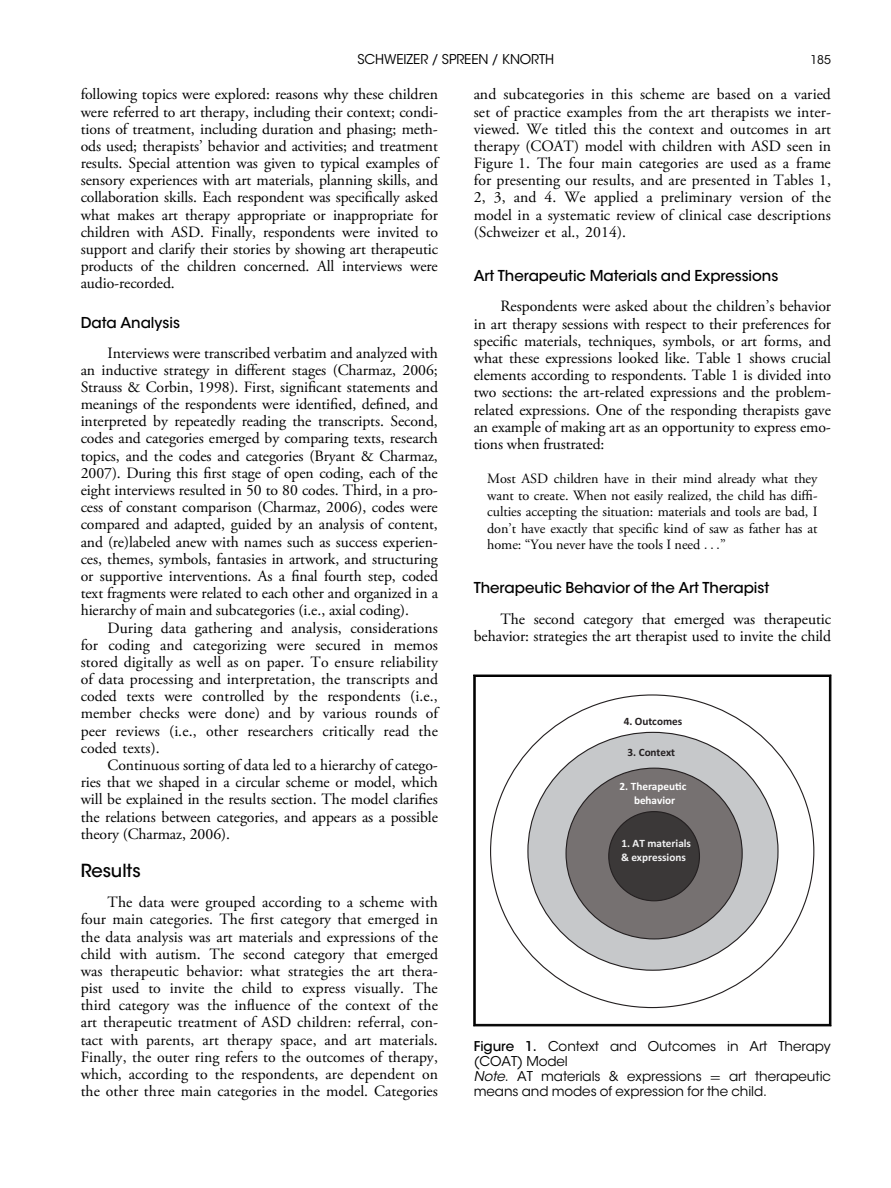
<style>
.page{position:relative;width:891px;height:1188px;background:#fff}
.page>*{position:absolute;margin:0;border:0;box-sizing:border-box;transform-origin:0 0}
.t1{font:18px "Adv OT4 d 2 c 49 fd";color:#000}
.t2{font:15.75px/17.2px "Adv OT635 f 2 c 37";color:#000;text-align:justify}
.t3{font:15px "Adv OT4 d 2 c 49 fd";color:#000}
.t4{font:14.25px/16.5px "Adv OT635 f 2 c 37";color:#000;text-align:justify}
.t5{font:13.5px/15px "Adv OT55 cab 214";color:#000}
.t6{font:12px "Adv OT55 cab 214";color:#000}
.t7{font:700 11.25px/13.6px "Calibri";color:#f1f1f2}
.t8{font:700 11.25px/13.6px "Calibri";color:#fff;text-align:center}
.t9{font:700 11.25px "Calibri";color:#231f20}
.s1{font-style:inherit}
.s2{font-family:"Adv OT635 f 2 c 37+fb"}
.s3{font-family:"Adv P4 C4 E59"}
.s4{font-family:"Adv OT4 d 2 c 49 fd"}
.s5{font-family:"Adv O Tb 9892 a 83.I"}
.s6{font-family:"Adv P4 C9543"}
</style>
<div class="page">
<svg style="left:473px;top:674px;width:359px;height:353px"></svg>
<div style="left:491px;top:695px;width:323px;height:313px;background:#fff;border-radius:50%"></div>
<div style="left:528px;top:732px;width:250px;height:238px;background:#c6c8ca;border-radius:50%"></div>
<div style="left:566px;top:768px;width:176px;height:171px;background:#767171;border-radius:50%"></div>
<div style="left:609px;top:812px;width:90px;height:89px;background:#3b3838;border-radius:50%"></div>
<p class="t5" style="left:357px;top:53px;width:198px">SCHWEIZER / SPREEN / KNORTH</p>
<p class="t6" style="left:810px;top:55px;width:22px">185</p>
<p class="t2" style="left:81px;top:87px;width:359px">following topics were explored: reasons why these children were referred to art therapy, including their context; condi&shy;tions of treatment, including duration and phasing; meth&shy;ods used; therapists<span class="s1">’</span> behavior and activities; and treatment results. Special attention was given to typical examples of sensory experiences with art materials, planning skills, and collaboration skills. Each respondent was speci<span class="s2">fi</span>cally asked what makes art therapy appropriate or inappropriate for children with ASD. Finally, respondents were invited to support and clarify their stories by showing art therapeutic products of the children concerned. All interviews were audio-recorded.</p>
<p class="t3" style="left:81px;top:316px;width:101px">Data Analysis</p>
<p class="t2" style="left:81px;top:345px;width:359px;text-indent:27px">Interviews were transcribed verbatim and analyzed with an inductive strategy in different stages (Charmaz, 2006; Strauss &amp; Corbin, 1998). First, signi<span class="s2">fi</span>cant statements and meanings of the respondents were identi<span class="s2">fi</span>ed, de<span class="s2">fi</span>ned, and interpreted by repeatedly reading the transcripts. Second, codes and categories emerged by comparing texts, research topics, and the codes and categories (Bryant &amp; Charmaz, 2007). During this <span class="s2">fi</span>rst stage of open coding, each of the eight interviews resulted in 50 to 80 codes. Third, in a pro&shy;cess of constant comparison (Charmaz, 2006), codes were compared and adapted, guided by an analysis of content, and (re)labeled anew with names such as success experien&shy;ces, themes, symbols, fantasies in artwork, and structuring or supportive interventions. As a <span class="s2">fi</span>nal fourth step, coded text fragments were related to each other and organized in a hierarchy of main and subcategories (i.e., axial coding).</p>
<p class="t2" style="left:81px;top:620px;width:359px;text-indent:27px">During data gathering and analysis, considerations for coding and categorizing were secured in memos stored digitally as well as on paper. To ensure reliability of data processing and interpretation, the transcripts and coded texts were controlled by the respondents (i.e., member checks were done) and by various rounds of peer reviews (i.e., other researchers critically read the coded texts).</p>
<p class="t2" style="left:81px;top:758px;width:359px;text-indent:27px">Continuous sorting of data led to a hierarchy of catego&shy;ries that we shaped in a circular scheme or model, which will be explained in the results section. The model clari<span class="s2">fi</span>es the relations between categories, and appears as a possible theory (Charmaz, 2006).</p>
<p class="t1" style="left:81px;top:864px;width:61px">Results</p>
<p class="t2" style="left:81px;top:895px;width:359px;text-indent:27px">The data were grouped according to a scheme with four main categories. The <span class="s2">fi</span>rst category that emerged in the data analysis was art materials and expressions of the child with autism. The second category that emerged was therapeutic behavior: what strategies the art thera&shy;pist used to invite the child to express visually. The third category was the in<span class="s2">fl</span>uence of the context of the art therapeutic treatment of ASD children: referral, con&shy;tact with parents, art therapy space, and art materials.<br>Finally, the outer ring refers to the outcomes of therapy, which, according to the respondents, are dependent on the other three main categories in the model. Categories</p>
<p class="t2" style="left:474px;top:87px;width:359px">and subcategories in this scheme are based on a varied set of practice examples from the art therapists we inter&shy;viewed. We titled this the context and outcomes in art therapy (COAT) model with children with ASD seen in Figure 1. The four main categories are used as a frame for presenting our results, and are presented in Tables 1, 2, 3, and 4. We applied a preliminary version of the model in a systematic review of clinical case descriptions (Schweizer et al., 2014).</p>
<p class="t3" style="left:474px;top:270px;width:306px">Art Therapeutic Materials and Expressions</p>
<p class="t2" style="left:474px;top:299px;width:359px;text-indent:27px">Respondents were asked about the children<span class="s1">’</span>s behavior in art therapy sessions with respect to their preferences for speci<span class="s2">fi</span>c materials, techniques, symbols, or art forms, and what these expressions looked like. Table 1 shows crucial elements according to respondents. Table 1 is divided into two sections: the art-related expressions and the problem&shy;related expressions. One of the responding therapists gave an example of making art as an opportunity to express emo&shy;tions when frustrated:</p>
<p class="t4" style="left:487px;top:472px;width:332px">Most ASD children have in their mind already what they want to create. When not easily realized, the child has dif<span class="s2">fi&shy;</span>culties accepting the situation: materials and tools are bad, I don<span class="s1">’</span>t have exactly that speci<span class="s2">fi</span>c kind of saw as father has at home: <span class="s1">“</span>You never have the tools I need <span class="s3">. . .</span><span class="s1">”</span></p>
<p class="t3" style="left:474px;top:582px;width:297px">Therapeutic Behavior of the Art Therapist</p>
<p class="t2" style="left:474px;top:611px;width:359px;text-align:right">The second category that emerged was therapeutic behavior: strategies the art therapist used to invite the child</p>
<p class="t9" style="left:624px;top:715px;width:60px">4. Outcomes</p>
<p class="t9" style="left:628px;top:746px;width:49px">3. Context</p>
<p class="t8" style="left:620px;top:779px;width:68px">2. Therapeu-c behavior</p>
<p class="t7" style="left:621px;top:836px;width:72px">1. AT materials &amp; expressions</p>
<p class="t5" style="left:474px;top:1040px;width:359px"><span class="s4">Figure 1.</span> Context and Outcomes in Art Therapy (COAT) Model<br><span class="s5">Note</span>. AT materials &amp; expressions <span class="s6">D</span> art therapeutic means and modes of expression for the child.</p>
</div>
